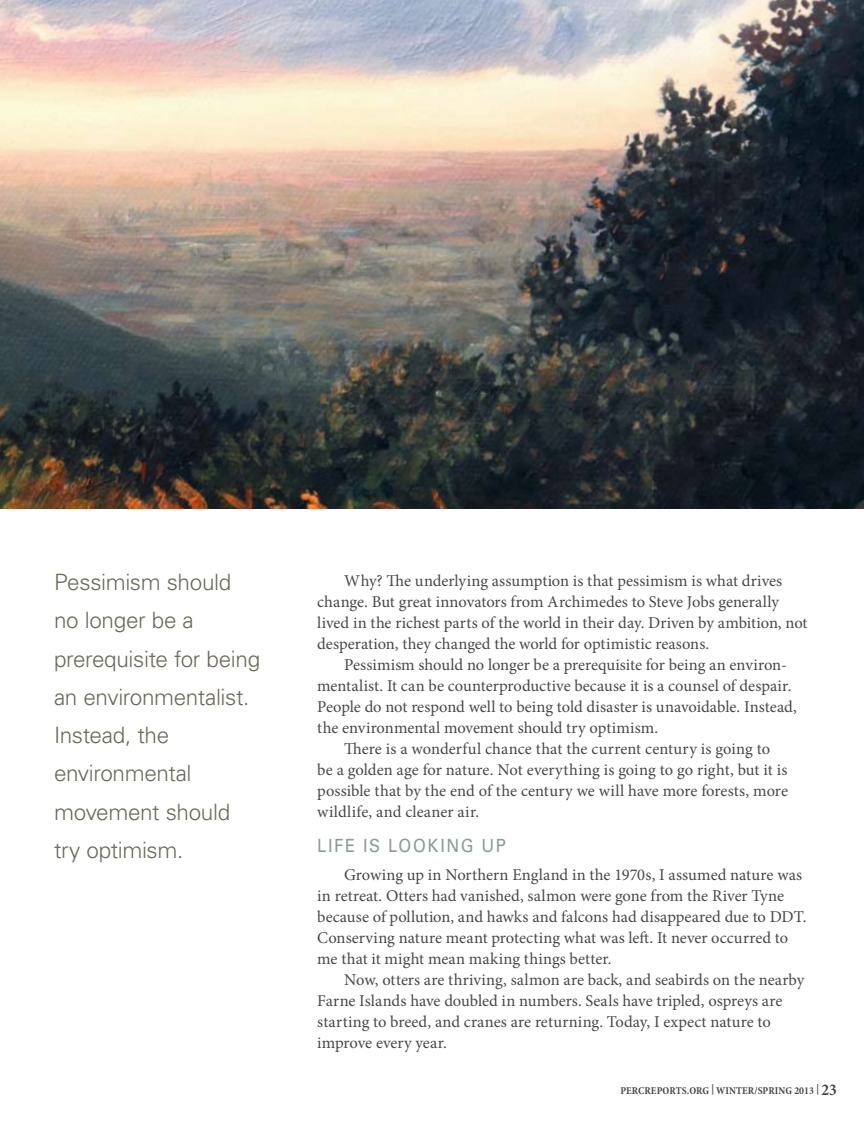
<style>
.page{position:relative;width:864px;height:1121px;background:#fff}
.page>*{position:absolute;margin:0;border:0;box-sizing:border-box;transform-origin:0 0}
.t1{font:300 22.5px/38.2px "Univers";letter-spacing:-.015em;color:#6a695b}
.t2{font:18.15px "Univers";letter-spacing:.095em;color:#8b9b93;scale:.91 1}
.t3{font:16.5px/21px "Minion Pro";color:#48484a}
.t4{font:16.5px "Minion Pro";letter-spacing:.02em;color:#48484a}
.t5{font:700 condensed 10.5px "Minion Pro";letter-spacing:.01em;color:#48484a}
.s1{font-size:16.5px}
</style>
<div class="page">
<img style="left:0;top:0;width:864px;height:508px">
<h1 class="t1" style="left:54px;top:563px;width:208px">Pessimism should no longer be a prerequisite for being an environmentalist.<br>Instead, the environmental movement should try optimism.</h1>
<p class="t3" style="left:317px;top:570px;width:492px;text-indent:27px">Why? The underlying assumption is that pessimism is what drives change. But great innovators from Archimedes to Steve Jobs generally lived in the richest parts of the world in their day. Driven by ambition, not desperation, they changed the world for optimistic reasons.</p>
<p class="t3" style="left:344px;top:654px;width:444px">Pessimism should no longer be a prerequisite for being an environ-</p>
<p class="t3" style="left:317px;top:675px;width:476px">mentalist. It can be counterproductive because it is a counsel of despair.</p>
<p class="t3" style="left:317px;top:696px;width:481px">People do not respond well to being told disaster is unavoidable. Instead,</p>
<p class="t3" style="left:317px;top:717px;width:342px">the environmental movement should try optimism.</p>
<p class="t3" style="left:344px;top:738px;width:428px">There is a wonderful chance that the current century is going to</p>
<p class="t3" style="left:317px;top:759px;width:472px">be a golden age for nature. Not everything is going to go right, but it is</p>
<p class="t3" style="left:317px;top:780px;width:472px">possible that by the end of the century we will have more forests, more</p>
<p class="t4" style="left:317px;top:800px;width:164px">wildlife, and cleaner air.</p>
<p class="t2" style="left:317px;top:834px;width:194px">LIFE IS LOOKING UP</p>
<p class="t3" style="left:317px;top:864px;width:491px;text-indent:27px">Growing up in Northern England in the 1970s, I assumed nature was in retreat. Otters had vanished, salmon were gone from the River Tyne because of pollution, and hawks and falcons had disappeared due to DDT.<br>Conserving nature meant protecting what was left. It never occurred to me that it might mean making things better.</p>
<p class="t3" style="left:317px;top:969px;width:489px;text-indent:27px">Now, otters are thriving, salmon are back, and seabirds on the nearby Farne Islands have doubled in numbers. Seals have tripled, ospreys are starting to breed, and cranes are returning. Today, I expect nature to improve every year.</p>
<p class="t5" style="left:620px;top:1083px;width:218px">PERCREPORTS.ORG | WINTER/SPRING 2013 | <span class="s1">23</span></p>
</div>
